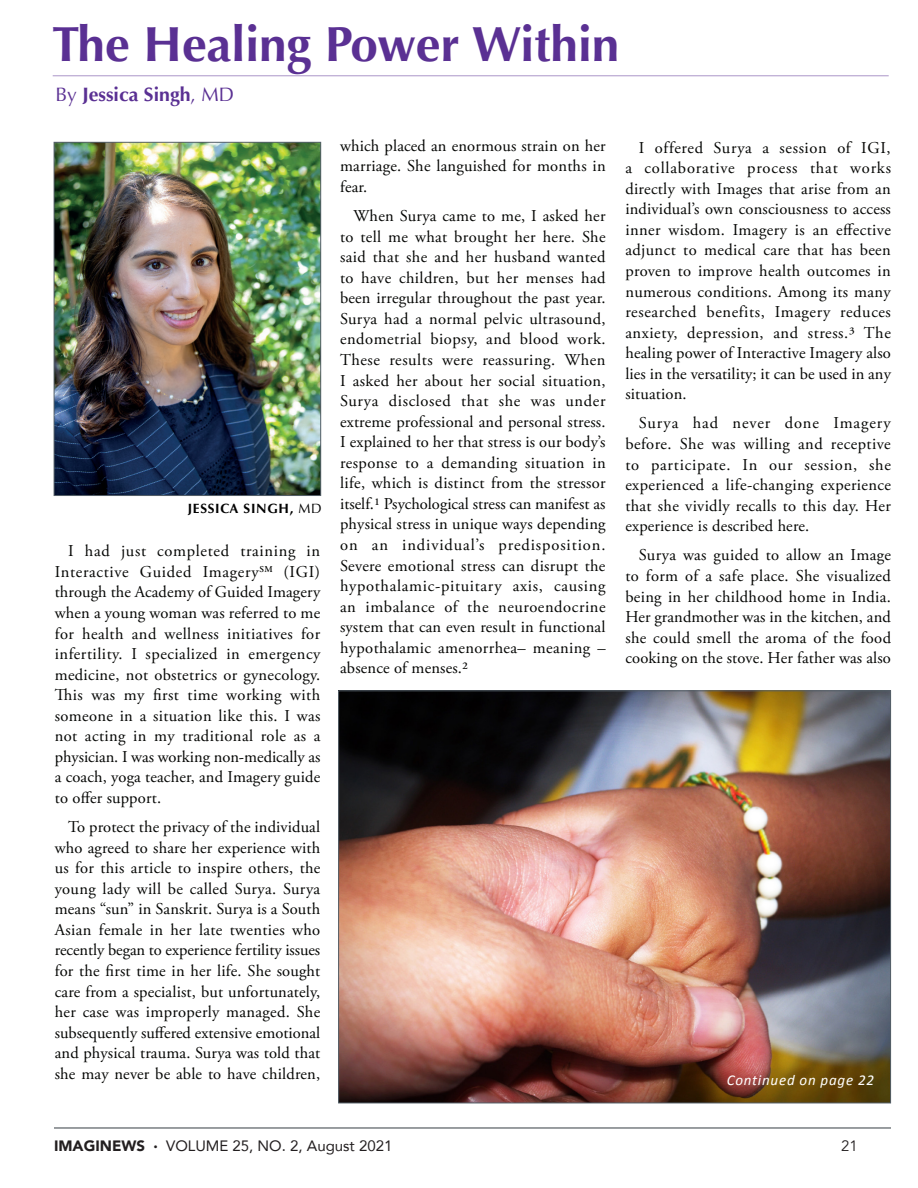
<style>
.page{position:relative;width:918px;height:1188px;background:#fff}
.page>*{position:absolute;margin:0;border:0;box-sizing:border-box;transform-origin:0 0}
.Headers_for_articles{font:700 49.5px "Optima";color:#5a3093}
.Author_of_article{font:700 19.5px "Optima";color:#5a3093}
.Flush__last_line_lef{font:16.5px/20.5px "Adobe Garamond Pro";letter-spacing:.01em;color:#040503;text-align:justify}
.t1{font:15px "Avenir";color:#231f20}
.Continued__left_page{font:italic 15px "Calibri";letter-spacing:.05em;color:#fff}
.t2{font:15px "Avenir";color:#231f20}
.Optima_caption{font:700 13.5px "Optima";letter-spacing:.05em;color:#000}
.s1{font-weight:400}
.s2{font-weight:900}
</style>
<div class="page">
<hr style="left:54px;top:1128px;width:837px;height:1px;background:#353c42">
<hr style="left:53px;top:76px;width:836px;height:1px;background:#5a3093">
<img style="left:56px;top:144px;width:263px;height:350px">
<div style="left:54px;top:142px;width:267px;height:354px;border:1px solid #545f68"></div>
<img style="left:340px;top:693px;width:549px;height:408px">
<p class="Headers_for_articles" style="left:52px;top:16px;width:569px">The Healing Power Within</p>
<p class="Author_of_article" style="left:55px;top:83px;width:180px"><span class="s1">By</span> Jessica Singh<span class="s1">, MD</span></p>
<p class="Optima_caption" style="left:188px;top:500px;width:135px">JESSICA SINGH, <span class="s1">MD</span></p>
<p class="Flush__last_line_lef" style="left:55px;top:541px;width:267px;text-indent:14px">I had just completed training in Interactive Guided Imagery<sup>SM</sup> (IGI) through the Academy of Guided Imagery when a young woman was referred to me for health and wellness initiatives for infertility. I specialized in emergency medicine, not obstetrics or gynecology.<br>This was my first time working with someone in a situation like this. I was not acting in my traditional role as a physician. I was working non-medically as a coach, yoga teacher, and Imagery guide to offer support.</p>
<p class="Flush__last_line_lef" style="left:55px;top:817px;width:267px;text-indent:14px">To protect the privacy of the individual who agreed to share her experience with us for this article to inspire others, the young lady will be called Surya. Surya means “sun” in Sanskrit. Surya is a South Asian female in her late twenties who recently began to experience fertility issues for the first time in her life. She sought care from a specialist, but unfortunately, her case was improperly managed. She subsequently suffered extensive emotional and physical trauma. Surya was told that she may never be able to have children,</p>
<p class="Flush__last_line_lef" style="left:340px;top:136px;width:267px">which placed an enormous strain on her marriage. She languished for months in fear.</p>
<p class="Flush__last_line_lef" style="left:340px;top:206px;width:267px;text-indent:14px">When Surya came to me, I asked her to tell me what brought her here. She said that she and her husband wanted to have children, but her menses had been irregular throughout the past year.<br>Surya had a normal pelvic ultrasound, endometrial biopsy, and blood work.<br>These results were reassuring. When I asked her about her social situation, Surya disclosed that she was under extreme professional and personal stress.<br>I explained to her that stress is our body’s response to a demanding situation in life, which is distinct from the stressor itself.1 Psychological stress can manifest as physical stress in unique ways depending on an individual’s predisposition.<br>Severe emotional stress can disrupt the hypothalamic-pituitary axis, causing an imbalance of the neuroendocrine system that can even result in functional hypothalamic amenorrhea– meaning – absence of menses.2</p>
<p class="Flush__last_line_lef" style="left:625px;top:138px;width:267px;text-indent:14px">I offered Surya a session of IGI, a collaborative process that works directly with Images that arise from an individual’s own consciousness to access inner wisdom. Imagery is an effective adjunct to medical care that has been proven to improve health outcomes in numerous conditions. Among its many researched benefits, Imagery reduces anxiety, depression, and stress.3 The healing power of Interactive Imagery also lies in the versatility; it can be used in any situation.</p>
<p class="Flush__last_line_lef" style="left:625px;top:414px;width:267px;text-indent:14px">Surya had never done Imagery before. She was willing and receptive to participate. In our session, she experienced a life-changing experience that she vividly recalls to this day. Her experience is described here.</p>
<p class="Flush__last_line_lef" style="left:625px;top:546px;width:267px;text-indent:14px">Surya was guided to allow an Image to form of a safe place. She visualized being in her childhood home in India.<br>Her grandmother was in the kitchen, and she could smell the aroma of the food cooking on the stove. Her father was also</p>
<p class="Continued__left_page" style="left:727px;top:1069px;width:149px">Continued on page 22</p>
<p class="t1" style="left:54px;top:1133px;width:340px"><span class="s2">IMAGINEWS ·</span> VOLUME 25, NO. 2, August 2021</p>
<p class="t2" style="left:841px;top:1136px;width:18px">21</p>
</div>
